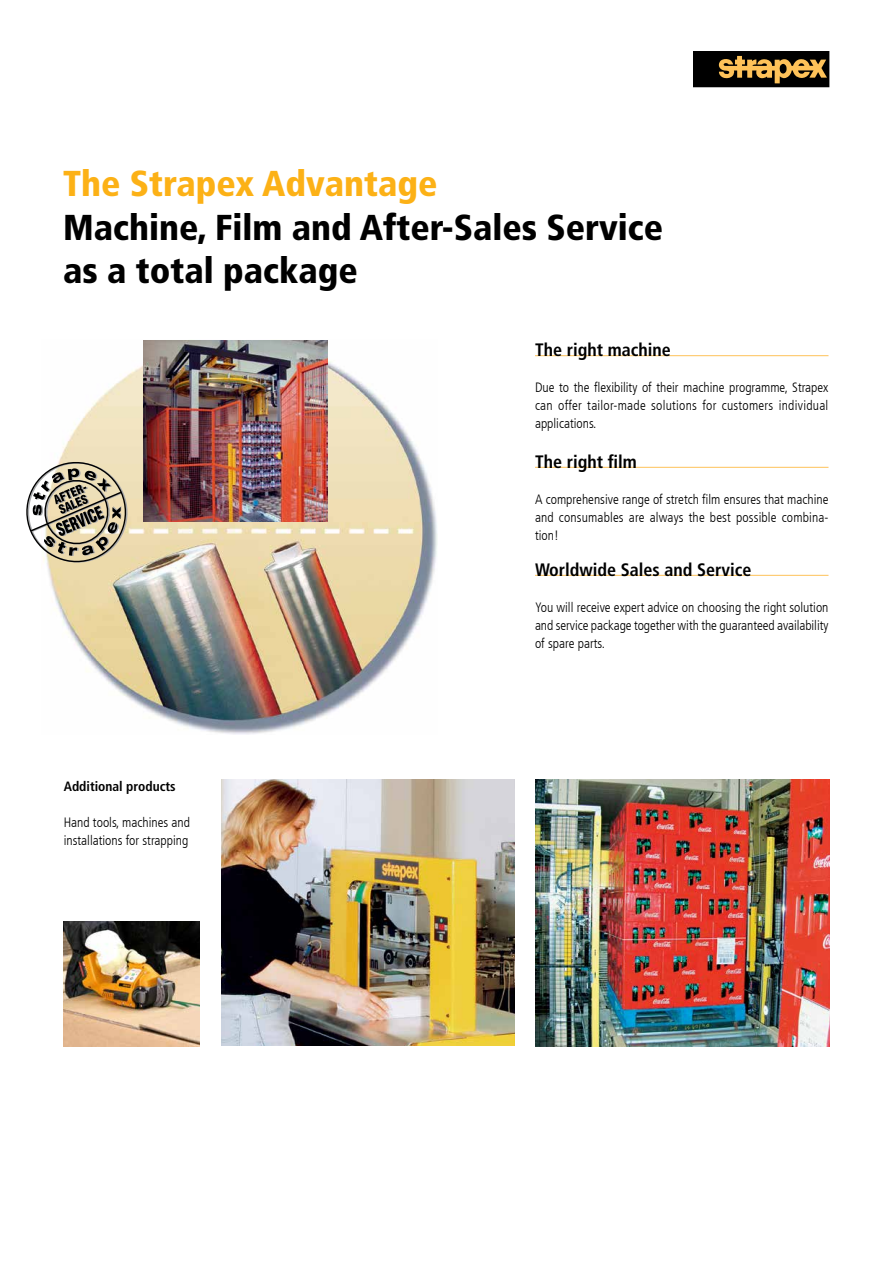
<style>
.page{position:relative;width:893px;height:1263px;background:#fff}
.page>*{position:absolute;margin:0;border:0;box-sizing:border-box;transform-origin:0 0}
.t1{font:900 condensed 36px "Frutiger LT Com";color:#000}
.t2{font:900 condensed 36px "Frutiger LT Com";color:#fcb116}
.t3{font:700 condensed 18px "Frutiger LT Com";color:#000}
.t4{font:300 condensed 13.5px/18px "Frutiger LT Com";color:#000;text-align:justify}
.t5{font:700 condensed 13.5px "Frutiger LT Com";color:#000}
</style>
<div class="page">
<img style="left:221px;top:779px;width:293px;height:266px">
<img style="left:64px;top:922px;width:136px;height:124px">
<img style="left:50px;top:340px;width:387px;height:394px">
<img style="left:143px;top:341px;width:185px;height:181px">
<img style="left:536px;top:779px;width:293px;height:267px">
<div style="left:693px;top:51px;width:136px;height:36px;background:#000"></div>
<svg style="left:719px;top:56px;width:108px;height:27px"></svg>
<hr style="left:535px;top:355px;width:293px;height:1px;background:#fec259">
<hr style="left:535px;top:467px;width:293px;height:1px;background:#fec259">
<hr style="left:535px;top:575px;width:293px;height:1px;background:#fec259">
<svg style="left:26px;top:445px;width:118px;height:134px"></svg>
<p class="t2" style="left:63px;top:162px;width:376px">The Strapex Advantage</p>
<p class="t1" style="left:63px;top:205px;width:602px">Machine, Film and After-Sales Service</p>
<p class="t1" style="left:63px;top:249px;width:296px">as a total package</p>
<p class="t5" style="left:64px;top:778px;width:113px">Additional products</p>
<p class="t4" style="left:64px;top:813px;width:128px">Hand tools, machines and installations for strapping</p>
<p class="t3" style="left:535px;top:339px;width:137px">The right machine</p>
<p class="t4" style="left:535px;top:378px;width:295px">Due to the flexibility of their machine programme, Strapex can offer tailor-made solutions for customers individual applications.</p>
<p class="t3" style="left:535px;top:451px;width:103px">The right film</p>
<p class="t4" style="left:535px;top:490px;width:295px">A comprehensive range of stretch film ensures that machine and consumables are always the best possible combina&shy;tion!</p>
<p class="t3" style="left:535px;top:559px;width:218px">Worldwide Sales and Service</p>
<p class="t4" style="left:535px;top:598px;width:295px">You will receive expert advice on choosing the right solution and service package together with the guaranteed availability of spare parts.</p>
</div>
